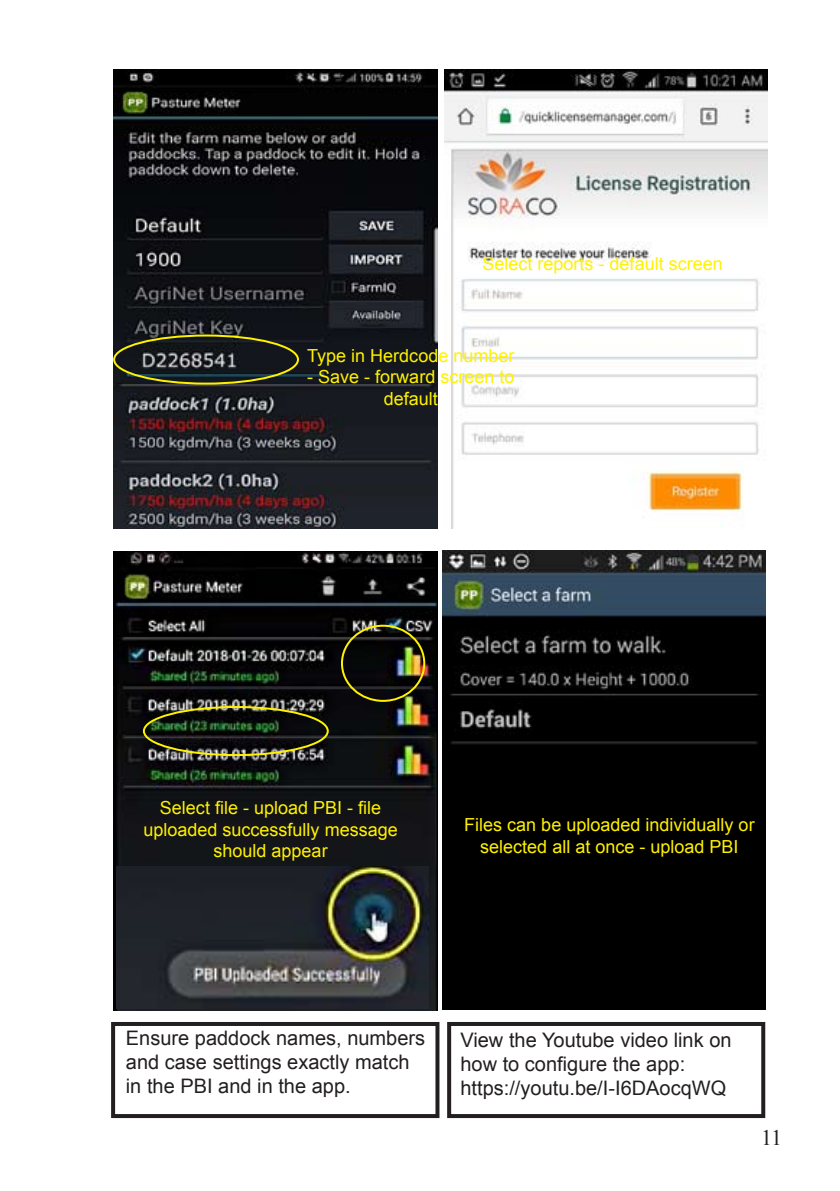
<style>
.page{position:relative;width:840px;height:1191px;background:#fff}
.page>*{position:absolute;margin:0;border:0;box-sizing:border-box;transform-origin:0 0}
.t1{font:22px "Times New Roman";color:#231f20}
.t2{font:20px/24px "Arial";color:#231f20}
.t3{font:18px/21.6px "Arial";color:#fff200;text-align:center}
</style>
<div class="page">
<img style="left:114px;top:69px;width:323px;height:459px">
<img style="left:444px;top:69px;width:323px;height:459px">
<img style="left:114px;top:551px;width:323px;height:460px">
<img style="left:116px;top:866px;width:312px;height:143px">
<img style="left:442px;top:550px;width:323px;height:459px">
<div style="left:341px;top:624px;width:84px;height:78px;border:2px solid #fff200;border-radius:50%"></div>
<div style="left:143px;top:706px;width:185px;height:50px;border:2px solid #fff200;border-radius:50%"></div>
<div style="left:113px;top:334px;width:186px;height:50px;border:2px solid #fff200;border-radius:50%"></div>
<div style="left:111px;top:1022px;width:328px;height:96px;border:4px solid #231f20"></div>
<div style="left:447px;top:1022px;width:317px;height:96px;border:4px solid #231f20"></div>
<p class="t3" style="left:482px;top:253px;width:242px">Select reports - default screen</p>
<p class="t3" style="left:307px;top:345px;width:209px">Type in Herdcode number</p>
<p class="t3" style="left:307px;top:366px;width:209px">- Save - forward screen to default</p>
<p class="t3" style="left:143px;top:797px;width:256px">Select file - upload PBI - file uploaded successfully message should appear</p>
<p class="t3" style="left:464px;top:814px;width:292px">Files can be uploaded individually or selected all at once - upload PBI</p>
<p class="t2" style="left:126px;top:1026px;width:301px">Ensure paddock names, numbers and case settings exactly match in the PBI and in the app.</p>
<p class="t2" style="left:460px;top:1028px;width:272px">View the Youtube video link on how to configure the app: https://youtu.be/I-I6DAocqWQ</p>
<p class="t1" style="left:760px;top:1123px;width:23px">11</p>
</div>
